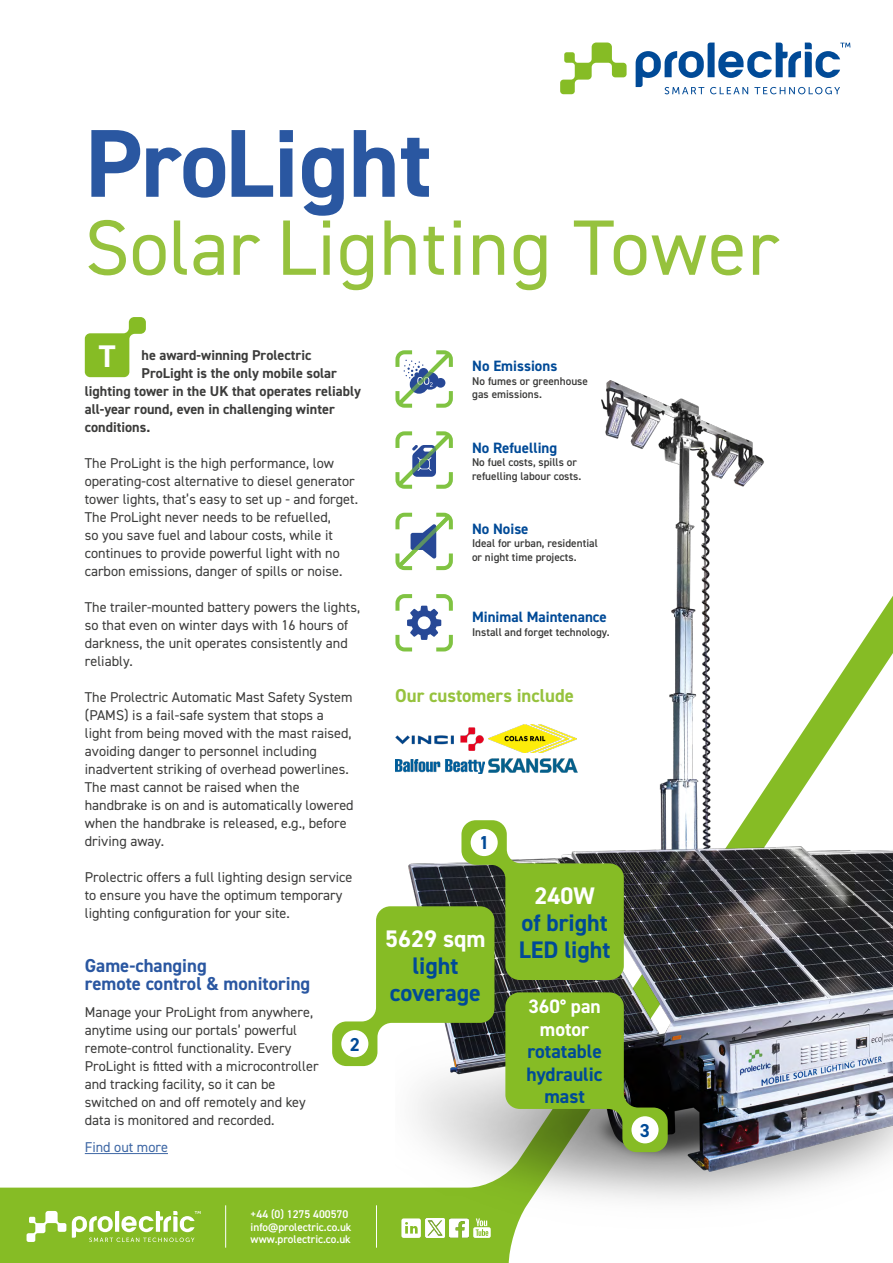
<style>
.page{position:relative;width:893px;height:1263px;background:#86bc25}
.page>*{position:absolute;margin:0;border:0;box-sizing:border-box;transform-origin:0 0}
.t1{font:700 96.6px "DIN2014";color:#2a57a1}
.t2{font:78.6px "DIN2014";letter-spacing:.015em;color:#96c23d}
.t3{font:700 31.35px "DIN2014";color:#fff}
.t4{font:700 24px/27px "DIN2014";color:#004a97}
.t5{font:700 24px "DIN2014";color:#fff}
.t6{font:700 19.5px/22.5px "DIN2014";color:#004a97;text-align:center}
.t7{font:700 19.5px/22.5px "DIN2014";color:#fff;text-align:center}
.t8{font:700 18.75px/18px "DIN2014";color:#2a57a1}
.t9{font:700 18.75px "DIN2014";color:#96c23d}
.t10{font:700 18.75px "DIN2014";color:#004a97}
.t11{font:700 15px "DIN2014";color:#004a97}
.t12{font:14.25px/18px "DIN2014";color:#3c3c3b}
.t13{font:700 14.25px "DIN2014";color:#3c3c3b}
.t14{font:14.25px "DIN2014";color:#3f68a5}
.t15{font:600 11.25px/13.5px "DIN2014";color:#3c3c3b}
.t16{font:600 11.25px/12.5px "DIN2014";color:#fff}
</style>
<div class="page">
<div style="left:509px;top:1230px;width:384px;height:33px;background:#fff"></div>
<div style="left:0;top:0;width:893px;height:1187px;background:#fff"></div>
<svg style="left:560px;top:43px;width:67px;height:51px"></svg>
<svg style="left:636px;top:43px;width:214px;height:51px"></svg>
<hr style="left:225px;top:1205px;width:1px;height:43px;background:#fff">
<svg style="left:27px;top:1211px;width:39px;height:31px"></svg>
<svg style="left:72px;top:1211px;width:129px;height:31px"></svg>
<hr style="left:376px;top:1205px;width:1px;height:43px;background:#fff">
<svg style="left:473px;top:1230px;width:18px;height:8px"></svg>
<svg style="left:401px;top:1230px;width:20px;height:8px"></svg>
<img style="left:449px;top:1230px;width:20px;height:8px">
<img style="left:425px;top:1230px;width:20px;height:8px">
<svg style="left:395px;top:350px;width:58px;height:30px"></svg>
<img style="left:395px;top:380px;width:498px;height:850px">
<svg style="left:85px;top:317px;width:61px;height:60px"></svg>
<hr style="left:85px;top:1153px;width:83px;height:1px;background:#3f68a5">
<svg style="left:332px;top:820px;width:336px;height:332px"></svg>
<div style="left:341px;top:1030px;width:27px;height:27px;background:#fff;border-radius:50%"></div>
<h1 class="t1" style="left:85px;top:99px;width:348px">ProLight</h1>
<h2 class="t2" style="left:85px;top:199px;width:695px">Solar Lighting Tower</h2>
<h3 class="t3" style="left:99px;top:335px;width:18px">T</h3>
<p class="t13" style="left:142px;top:346px;width:171px">he award-winning Prolectric</p>
<p class="t13" style="left:142px;top:364px;width:197px">ProLight is the only mobile solar</p>
<p class="t13" style="left:85px;top:382px;width:278px">lighting tower in the UK that operates reliably</p>
<p class="t13" style="left:85px;top:400px;width:252px">all-year round, even in challenging winter</p>
<p class="t13" style="left:85px;top:418px;width:67px">conditions.</p>
<p class="t12" style="left:85px;top:454px;width:275px">The ProLight is the high performance, low operating-cost alternative to diesel generator tower lights, that’s easy to set up - and forget.<br>The ProLight never needs to be refuelled,<br>so you save fuel and labour costs, while it continues to provide powerful light with no carbon emissions, danger of spills or noise.</p>
<p class="t12" style="left:85px;top:598px;width:277px">The trailer-mounted battery powers the lights, so that even on winter days with 16 hours of darkness, the unit operates consistently and reliably.</p>
<p class="t12" style="left:85px;top:688px;width:270px">The Prolectric Automatic Mast Safety System (PAMS) is a fail-safe system that stops a light from being moved with the mast raised, avoiding danger to personnel including inadvertent striking of overhead powerlines.<br>The mast cannot be raised when the handbrake is on and is automatically lowered when the handbrake is released, e.g., before driving away.</p>
<p class="t12" style="left:85px;top:868px;width:269px">Prolectric offers a full lighting design service to ensure you have the optimum temporary lighting configuration for your site.</p>
<h3 class="t8" style="left:85px;top:956px;width:227px">Game-changing<br>remote control &amp; monitoring</h3>
<p class="t12" style="left:85px;top:1003px;width:235px">Manage your ProLight from anywhere, anytime using our portals’ powerful remote-control functionality. Every ProLight is fitted with a microcontroller and tracking facility, so it can be switched on and off remotely and key data is monitored and recorded.</p>
<p class="t14" style="left:85px;top:1138px;width:85px">Find out more</p>
<h3 class="t10" style="left:350px;top:1031px;width:12px">2</h3>
<p class="t16" style="left:251px;top:1208px;width:102px">+44 (0) 1275 400570 info@prolectric.co.uk</p>
<p class="t16" style="left:251px;top:1233px;width:102px">www.prolectric.co.uk</p>
<p class="t11" style="left:472px;top:356px;width:86px">No Emissions</p>
<p class="t15" style="left:472px;top:374px;width:117px">No fumes or greenhouse gas emissions.</p>
<p class="t11" style="left:472px;top:437px;width:87px">No Refuelling</p>
<p class="t15" style="left:472px;top:455px;width:111px">No fuel costs, spills or refuelling labour costs.</p>
<p class="t11" style="left:472px;top:519px;width:58px">No Noise</p>
<p class="t15" style="left:472px;top:536px;width:127px">Ideal for urban, residential or night time projects.</p>
<p class="t11" style="left:472px;top:607px;width:136px">Minimal Maintenance</p>
<p class="t15" style="left:472px;top:625px;width:139px">Install and forget technology.</p>
<h3 class="t9" style="left:395px;top:683px;width:180px">Our customers include</h3>
<h3 class="t10" style="left:479px;top:830px;width:12px">1</h3>
<h3 class="t5" style="left:385px;top:923px;width:102px">5629 sqm</h3>
<h3 class="t4" style="left:390px;top:952px;width:93px;text-align:center">light coverage</h3>
<h3 class="t5" style="left:534px;top:880px;width:62px">240W</h3>
<h3 class="t4" style="left:519px;top:909px;width:93px">of bright<br>LED light</h3>
<h3 class="t7" style="left:528px;top:995px;width:74px">360° pan motor</h3>
<h3 class="t6" style="left:527px;top:1040px;width:78px">rotatable hydraulic mast</h3>
<h3 class="t10" style="left:640px;top:1118px;width:12px">3</h3>
</div>
